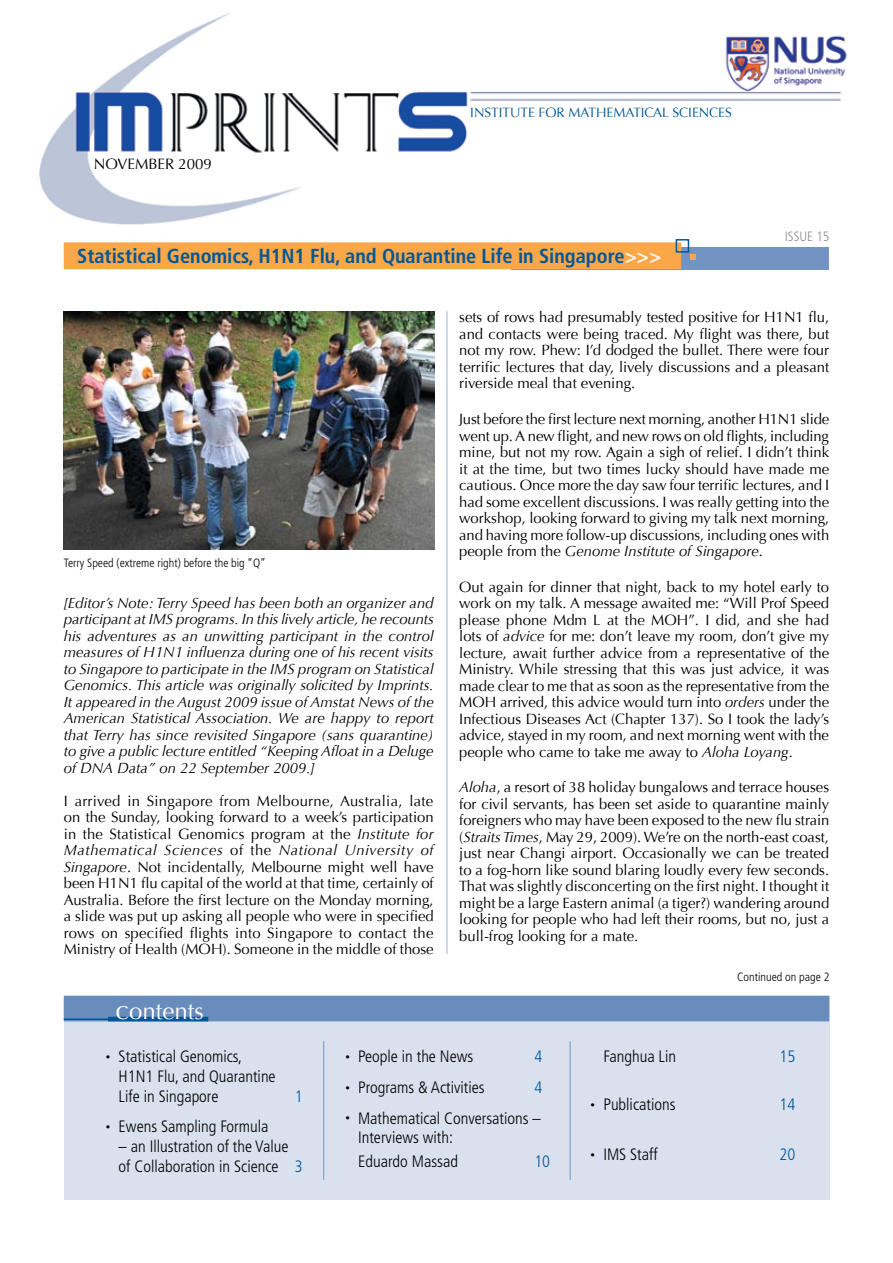
<style>
.page{position:relative;width:893px;height:1263px;background:#fff}
.page>*{position:absolute;margin:0;border:0;box-sizing:border-box;transform-origin:0 0}
.t1{font:24px "Optima";color:#fff}
.t2{font:700 condensed 20.25px "Frutiger LT Std";color:#005797}
.t3{font:300 condensed 16.5px/19.8px "Frutiger LT Std";color:#000}
.t4{font:300 condensed 16.5px "Frutiger LT Std";color:#005797}
.t5{font:15px "Optima";color:#000}
.t6{font:14.85px/16.5px "Optima";color:#000;text-align:justify}
.t7{font:italic 14.85px/16.5px "Optima";color:#000;text-align:justify}
.t8{font:13.5px "Optima";color:#005797}
.t9{font:300 condensed 13.5px "Frutiger LT Std";color:#8a8c8e}
.t10{font:300 condensed 12px "Frutiger LT Std";color:#000}
.s1{color:#fff}
.s2{font-style:italic}
.s3{font-size:27px}
.s4{font-size:9px}
.s5{color:#005797}
</style>
<div class="page">
<div style="left:511px;top:247px;width:318px;height:22px;background:#7394c2"></div>
<img style="left:39px;top:13px;width:808px;height:212px">
<div style="left:64px;top:996px;width:765px;height:203px;background:#d9e0ee"></div>
<hr style="left:323px;top:1041px;width:1px;height:139px;background:#7394c2">
<div style="left:64px;top:996px;width:764px;height:25px;background:#688dbd"></div>
<hr style="left:64px;top:1018px;width:50px;height:2px;background:#005797">
<div style="left:108px;top:1017px;width:100px;height:4px;border:2px solid #005797"></div>
<hr style="left:570px;top:1041px;width:1px;height:139px;background:#7394c2">
<img style="left:64px;top:311px;width:370px;height:239px">
<div style="left:64px;top:243px;width:616px;height:25px;background:#faa74a"></div>
<div style="left:64px;top:242px;width:617px;height:27px;border:2px solid #faa74a"></div>
<div style="left:676px;top:239px;width:13px;height:14px;border:2px solid #005797"></div>
<svg style="left:690px;top:254px;width:6px;height:6px"></svg>
<hr style="left:447px;top:311px;width:1px;height:643px;background:#a3b6d7">
<p class="t5" style="left:94px;top:155px;width:119px">NOVEMBER 2009</p>
<p class="t8" style="left:470px;top:105px;width:263px">INSTITUTE FOR MATHEMATICAL SCIENCES</p>
<h2 class="t2" style="left:77px;top:244px;width:585px">Statistical Genomics, H1N1 Flu, and Quarantine Life in Singapore<span class="s1">&gt;&gt;&gt;</span></h2>
<p class="t9" style="left:785px;top:229px;width:46px">ISSUE 15</p>
<p class="t10" style="left:64px;top:556px;width:204px">Terry Speed (extreme right) before the big “Q”</p>
<p class="t7" style="left:64px;top:595px;width:372px">[Editor’s Note: Terry Speed has been both an organizer and participant at IMS programs. In this lively article, he recounts his adventures as an unwitting participant in the control measures of H1N1 influenza during one of his recent visits to Singapore to participate in the IMS program on Statistical Genomics. This article was originally solicited by Imprints.<br>It appeared in the August 2009 issue of Amstat News of the American Statistical Association. We are happy to report that Terry has since revisited Singapore (sans quarantine) to give a public lecture entitled “Keeping Afloat in a Deluge of DNA Data” on 22 September 2009.]</p>
<p class="t6" style="left:64px;top:793px;width:371px">I arrived in Singapore from Melbourne, Australia, late on the Sunday, looking forward to a week’s participation in the Statistical Genomics program at the <span class="s2">Institute for Mathematical Sciences</span> of the <span class="s2">National University of Singapore</span>. Not incidentally, Melbourne might well have been H1N1 flu capital of the world at that time, certainly of Australia. Before the first lecture on the Monday morning, a slide was put up asking all people who were in specified rows on specified flights into Singapore to contact the Ministry of Health (MOH). Someone in the middle of those</p>
<h1 class="t1" style="left:116px;top:997px;width:90px"><span class="s3">c</span>ontents</h1>
<p class="t6" style="left:459px;top:309px;width:371px">sets of rows had presumably tested positive for H1N1 flu, and contacts were being traced. My flight was there, but not my row. Phew: I’d dodged the bullet. There were four terrific lectures that day, lively discussions and a pleasant riverside meal that evening.</p>
<p class="t6" style="left:459px;top:411px;width:372px">Just before the first lecture next morning, another H1N1 slide went up. A new flight, and new rows on old flights, including mine, but not my row. Again a sigh of relief. I didn’t think it at the time, but two times lucky should have made me cautious. Once more the day saw four terrific lectures, and I had some excellent discussions. I was really getting into the workshop, looking forward to giving my talk next morning, and having more follow-up discussions, including ones with people from the <span class="s2">Genome Institute of Singapore</span>.</p>
<p class="t6" style="left:459px;top:579px;width:372px">Out again for dinner that night, back to my hotel early to work on my talk. A message awaited me: “Will Prof Speed please phone Mdm L at the MOH”. I did, and she had lots of <span class="s2">advice</span> for me: don’t leave my room, don’t give my lecture, await further advice from a representative of the Ministry. While stressing that this was just advice, it was made clear to me that as soon as the representative from the MOH arrived, this advice would turn into <span class="s2">orders</span> under the Infectious Diseases Act (Chapter 137). So I took the lady’s advice, stayed in my room, and next morning went with the people who came to take me away to <span class="s2">Aloha Loyang</span>.</p>
<p class="t6" style="left:459px;top:779px;width:372px"><span class="s2">Aloha</span>, a resort of 38 holiday bungalows and terrace houses for civil servants, has been set aside to quarantine mainly foreigners who may have been exposed to the new flu strain (<span class="s2">Straits Times</span>, May 29, 2009). We’re on the north-east coast, just near Changi airport. Occasionally we can be treated to a fog-horn like sound blaring loudly every few seconds.<br>That was slightly disconcerting on the first night. I thought it might be a large Eastern animal (a tiger?) wandering around looking for people who had left their rooms, but no, just a bull-frog looking for a mate.</p>
<p class="t10" style="left:737px;top:970px;width:94px">Continued on page 2</p>
<p class="t3" style="left:119px;top:1047px;width:158px;text-indent:-13px"><span class="s4">•</span> Statistical Genomics,<br>H1N1 Flu, and Quarantine<br>Life in Singapore</p>
<p class="t4" style="left:295px;top:1087px;width:9px">1</p>
<p class="t3" style="left:106px;top:1117px;width:164px"><span class="s4">•</span> Ewens Sampling Formula</p>
<p class="t3" style="left:119px;top:1137px;width:186px">– an Illustration of the Value of Collaboration in Science <span class="s5">3</span></p>
<p class="t3" style="left:345px;top:1047px;width:129px"><span class="s4">•</span> People in the News</p>
<p class="t4" style="left:534px;top:1047px;width:9px">4</p>
<p class="t3" style="left:345px;top:1077px;width:141px"><span class="s4">•</span> Programs &amp; Activities</p>
<p class="t4" style="left:534px;top:1078px;width:9px">4</p>
<p class="t3" style="left:358px;top:1108px;width:184px;text-indent:-13px"><span class="s4">•</span> Mathematical Conversations –<br>Interviews with:</p>
<p class="t3" style="left:358px;top:1152px;width:101px">Eduardo Massad</p>
<p class="t4" style="left:534px;top:1152px;width:17px">10</p>
<p class="t3" style="left:603px;top:1046px;width:74px">Fanghua Lin</p>
<p class="t4" style="left:780px;top:1047px;width:17px">15</p>
<p class="t3" style="left:591px;top:1095px;width:86px"><span class="s4">•</span> Publications</p>
<p class="t4" style="left:780px;top:1095px;width:17px">14</p>
<p class="t3" style="left:591px;top:1145px;width:69px"><span class="s4">•</span> IMS Staff</p>
<p class="t4" style="left:780px;top:1145px;width:17px">20</p>
</div>
